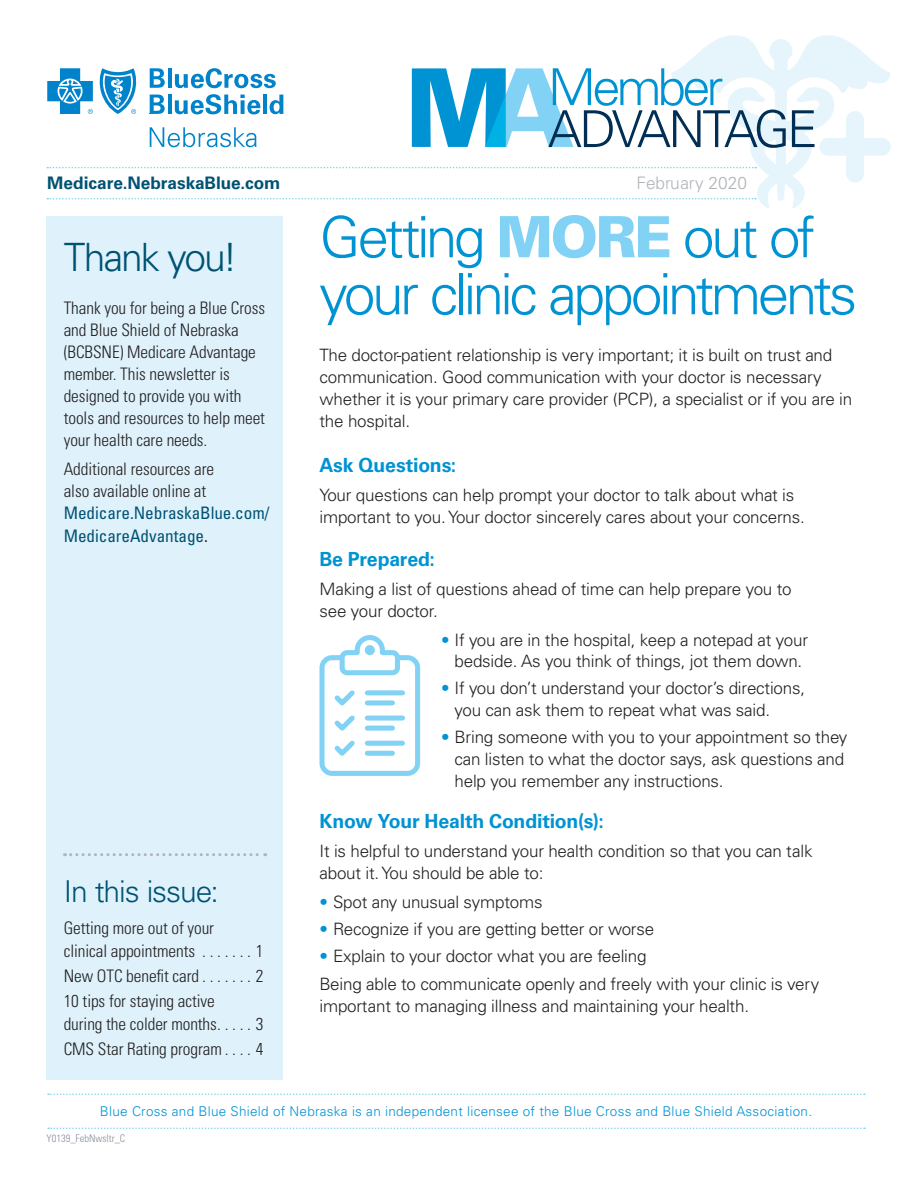
<style>
.page{position:relative;width:918px;height:1188px;background:#fff}
.page>*{position:absolute;margin:0;border:0;box-sizing:border-box;transform-origin:0 0}
._30pt_Header{font:300 57px/57px "Univers LT Std";letter-spacing:-.065em;color:#0093d3}
.t1{font:300 51px/42px "Univers LT Std";letter-spacing:-.08em;color:#002e54}
._20pt_Heading{font:300 39px "Univers LT Std";letter-spacing:-.055em;color:#005273}
._20pt_Heading-2{font:300 30px "Univers LT Std";letter-spacing:-.035em;color:#005273}
._13pt_Suheader{font:700 19.5px "Univers LT Std";letter-spacing:-.01em;color:#0093d3}
.Body_Copy_condensed{font:300 condensed 17.25px/22.2px "Univers LT Std";letter-spacing:-.005em;color:#231f20}
.t2{font:700 17.25px "Univers LT Std";color:#005273}
.t3{font:300 17.25px "Univers LT Std";color:#b0b5ba}
.Body_Copy{font:300 17.1px/22.2px "Univers LT Std";letter-spacing:-.01em;color:#231f20}
.t4{font:300 13.5px "Univers LT Std";letter-spacing:.02em;color:#0093d3}
.Body_2016{font:300 condensed 10.5px "Univers LT Std";color:#889099}
.s1{font-weight:400;color:#005273}
.s2{font-weight:400}
.s3{font-weight:900;font-size:108.75px;color:#0093d3}
.s4{font-weight:900;font-size:108.75px;color:#81d2f5}
.s5{color:#0093d3}
.s6{font-weight:900;color:#81d2f5}
</style>
<div class="page">
<svg style="left:48px;top:1128px;width:817px;height:1px"></svg>
<svg style="left:47px;top:35px;width:844px;height:173px"></svg>
<div style="left:46px;top:216px;width:238px;height:864px;background:#dff2fb"></div>
<svg style="left:71px;top:853px;width:195px;height:3px"></svg>
<svg style="left:48px;top:1094px;width:817px;height:1px"></svg>
<div style="left:319px;top:655px;width:101px;height:121px;border:5px solid #81d2f5;border-radius:10px"></div>
<svg style="left:337px;top:635px;width:66px;height:41px"></svg>
<svg style="left:334px;top:690px;width:71px;height:66px"></svg>
<p class="t2" style="left:47px;top:173px;width:235px">Medicare.NebraskaBlue.com</p>
<p class="_20pt_Heading" style="left:64px;top:234px;width:175px">Thank you!</p>
<p class="Body_Copy_condensed" style="left:64px;top:296px;width:203px">Thank you for being a Blue Cross and Blue Shield of Nebraska (BCBSNE) Medicare Advantage member. This newsletter is designed to provide you with tools and resources to help meet your health care needs.</p>
<p class="Body_Copy_condensed" style="left:64px;top:458px;width:207px">Additional resources are<br>also available online at<br><span class="s1">Medicare.NebraskaBlue.com/<br>MedicareAdvantage</span><span class="s2">.</span></p>
<p class="_20pt_Heading-2" style="left:64px;top:874px;width:157px">In this issue:</p>
<p class="Body_Copy_condensed" style="left:64px;top:917px;width:152px">Getting more out of your clinical appointments ........</p>
<p class="Body_Copy_condensed" style="left:256px;top:940px;width:9px">1</p>
<p class="Body_Copy_condensed" style="left:64px;top:965px;width:143px">New OTC benefit card .......</p>
<p class="Body_Copy_condensed" style="left:256px;top:965px;width:9px">2</p>
<p class="Body_Copy_condensed" style="left:64px;top:990px;width:158px">10 tips for staying active during the colder months .....</p>
<p class="Body_Copy_condensed" style="left:256px;top:1012px;width:9px">3</p>
<p class="Body_Copy_condensed" style="left:64px;top:1038px;width:165px">CMS Star Rating program ....</p>
<p class="Body_Copy_condensed" style="left:256px;top:1038px;width:9px">4</p>
<p class="t1" style="left:548px;top:66px;width:271px;text-indent:-143px"><span class="s3">M</span><span class="s4">A</span><span class="s5">Member<br></span>ADVANTAGE</p>
<p class="t3" style="left:637px;top:173px;width:112px">February 2020</p>
<p class="_30pt_Header" style="left:320px;top:209px;width:539px">Getting <span class="s6">MORE</span> out of your clinic appointments</p>
<p class="Body_Copy" style="left:320px;top:343px;width:534px">The doctor-patient relationship is very important; it is built on trust and communication. Good communication with your doctor is necessary whether it is your primary care provider (PCP), a specialist or if you are in the hospital.</p>
<p class="_13pt_Suheader" style="left:320px;top:454px;width:138px">Ask Questions:</p>
<p class="Body_Copy" style="left:320px;top:484px;width:487px">Your questions can help prompt your doctor to talk about what is important to you. Your doctor sincerely cares about your concerns.</p>
<p class="_13pt_Suheader" style="left:320px;top:548px;width:117px">Be Prepared:</p>
<p class="Body_Copy" style="left:320px;top:578px;width:474px">Making a list of questions ahead of time can help prepare you to see your doctor.</p>
<p class="Body_Copy" style="left:441px;top:629px;width:369px;line-height:21.8px;text-align:center"><span class="s5">•</span> If you are in the hospital, keep a notepad at your bedside. As you think of things, jot them down.</p>
<p class="Body_Copy" style="left:454px;top:678px;width:352px;line-height:21.8px;text-indent:-14px"><span class="s5">•</span> If you don’t understand your doctor’s directions, you can ask them to repeat what was said.</p>
<p class="Body_Copy" style="left:454px;top:726px;width:394px;line-height:21.8px;text-indent:-14px"><span class="s5">•</span> Bring someone with you to your appointment so they can listen to what the doctor says, ask questions and help you remember any instructions.</p>
<p class="_13pt_Suheader" style="left:320px;top:810px;width:286px">Know Your Health Condition(s):</p>
<p class="Body_Copy" style="left:320px;top:840px;width:495px">It is helpful to understand your health condition so that you can talk about it. You should be able to:</p>
<p class="Body_Copy" style="left:320px;top:891px;width:225px"><span class="s5">•</span> Spot any unusual symptoms</p>
<p class="Body_Copy" style="left:320px;top:918px;width:336px"><span class="s5">•</span> Recognize if you are getting better or worse</p>
<p class="Body_Copy" style="left:320px;top:945px;width:329px"><span class="s5">•</span> Explain to your doctor what you are feeling</p>
<p class="Body_Copy" style="left:320px;top:973px;width:501px">Being able to communicate openly and freely with your clinic is very important to managing illness and maintaining your health.</p>
<p class="t4" style="left:100px;top:1103px;width:714px">Blue Cross and Blue Shield of Nebraska is an independent licensee of the Blue Cross and Blue Shield Association.</p>
<p class="Body_2016" style="left:46px;top:1132px;width:80px">Y0139_FebNwsltr_C</p>
</div>
